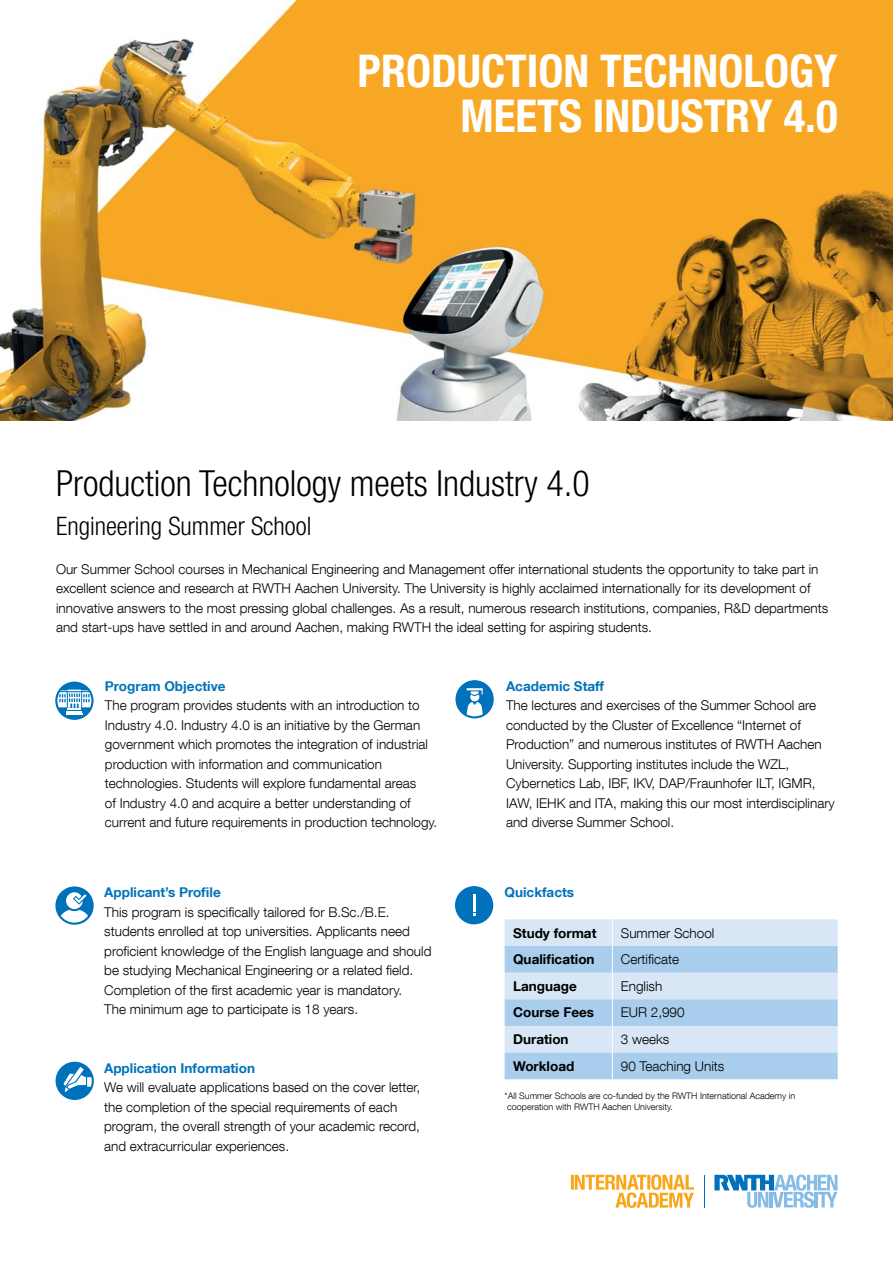
<style>
.page{position:relative;width:893px;height:1263px;background:#fff}
.page>*{position:absolute;margin:0;border:0;box-sizing:border-box;transform-origin:0 0}
.t1{font:700 condensed 45px/45px "Helvetica Neue LT Com";color:#fff;text-align:right}
.t2{font:300 condensed 36px "Helvetica Neue LT Com";color:#000}
.t3{font:300 condensed 25.5px "Helvetica Neue LT Com";color:#000}
.t4{font:300 13.5px/19.5px "Helvetica Neue LT Com";color:#000}
.t5{font:700 13.5px "Helvetica Neue LT Com";color:#0072bc}
.t6{font:700 13.5px "Helvetica Neue LT Com";color:#000}
.t7{font:300 9px/10.8px "Helvetica Neue LT Com";color:#000}
</style>
<div class="page">
<svg style="left:714px;top:1174px;width:123px;height:34px"></svg>
<hr style="left:704px;top:1175px;width:1px;height:32px;background:#0072bc">
<svg style="left:571px;top:1174px;width:123px;height:34px"></svg>
<img style="left:0;top:0;width:893px;height:421px">
<svg style="left:55px;top:682px;width:39px;height:38px"></svg>
<svg style="left:57px;top:690px;width:34px;height:24px"></svg>
<svg style="left:55px;top:886px;width:39px;height:39px"></svg>
<svg style="left:61px;top:892px;width:27px;height:31px"></svg>
<div style="left:56px;top:1062px;width:38px;height:38px;background:#0072bc;border-radius:50%"></div>
<svg style="left:64px;top:1067px;width:28px;height:25px"></svg>
<div style="left:455px;top:886px;width:38px;height:38px;background:#0072bc;border-radius:50%"></div>
<svg style="left:473px;top:894px;width:2px;height:22px"></svg>
<svg style="left:505px;top:919px;width:333px;height:160px;background:#c1d9f1"></svg>
<div style="left:455px;top:680px;width:39px;height:38px;background:#0072bc;border-radius:50%"></div>
<svg style="left:467px;top:688px;width:16px;height:28px"></svg>
<h1 class="t1" style="left:358px;top:49px;width:482px">PRODUCTION TECHNOLOGY<br>MEETS INDUSTRY 4.0</h1>
<h2 class="t2" style="left:56px;top:462px;width:535px">Production Technology meets Industry 4.0</h2>
<h3 class="t3" style="left:56px;top:511px;width:257px">Engineering Summer School</h3>
<p class="t4" style="left:56px;top:559px;width:774px">Our Summer School courses in Mechanical Engineering and Management offer international students the opportunity to take part in excellent science and research at RWTH Aachen University. The University is highly acclaimed internationally for its development of innovative answers to the most pressing global challenges. As a result, numerous research institutions, companies, R&amp;D departments and start-ups have settled in and around Aachen, making RWTH the ideal setting for aspiring students.</p>
<p class="t5" style="left:105px;top:677px;width:122px">Program Objective</p>
<p class="t4" style="left:105px;top:695px;width:334px">The program provides students with an introduction to Industry 4.0. Industry 4.0 is an initiative by the German government which promotes the integration of industrial production with information and communication technologies. Students will explore fundamental areas<br>of Industry 4.0 and acquire a better understanding of current and future requirements in production technology.</p>
<p class="t5" style="left:104px;top:884px;width:118px">Applicant’s Profile</p>
<p class="t4" style="left:104px;top:902px;width:329px">This program is specifically tailored for B.Sc./B.E. students enrolled at top universities. Applicants need proficient knowledge of the English language and should be studying Mechanical Engineering or a related field.<br>Completion of the first academic year is mandatory.<br>The minimum age to participate is 18 years.</p>
<p class="t5" style="left:104px;top:1059px;width:152px">Application Information</p>
<p class="t4" style="left:104px;top:1077px;width:318px">We will evaluate applications based on the cover letter, the completion of the special requirements of each program, the overall strength of your academic record, and extracurricular experiences.</p>
<p class="t5" style="left:506px;top:677px;width:99px">Academic Staff</p>
<p class="t4" style="left:506px;top:695px;width:330px">The lectures and exercises of the Summer School are conducted by the Cluster of Excellence “Internet of Production” and numerous institutes of RWTH Aachen University. Supporting institutes include the WZL, Cybernetics Lab, IBF, IKV, DAP/Fraunhofer ILT, IGMR, IAW, IEHK and ITA, making this our most interdisciplinary and diverse Summer School.</p>
<p class="t5" style="left:505px;top:884px;width:71px">Quickfacts</p>
<p class="t6" style="left:513px;top:924px;width:85px">Study format</p>
<p class="t4" style="left:621px;top:923px;width:95px">Summer School</p>
<p class="t6" style="left:513px;top:951px;width:83px">Qualification</p>
<p class="t4" style="left:621px;top:949px;width:60px">Certificate</p>
<p class="t6" style="left:513px;top:977px;width:65px">Language</p>
<p class="t4" style="left:621px;top:976px;width:43px">English</p>
<p class="t6" style="left:513px;top:1004px;width:83px">Course Fees</p>
<p class="t4" style="left:621px;top:1003px;width:65px">EUR 2,990</p>
<p class="t6" style="left:513px;top:1031px;width:57px">Duration</p>
<p class="t4" style="left:621px;top:1029px;width:50px">3 weeks</p>
<p class="t6" style="left:513px;top:1057px;width:63px">Workload</p>
<p class="t4" style="left:621px;top:1056px;width:105px">90 Teaching Units</p>
<p class="t7" style="left:505px;top:1090px;width:292px">*All Summer Schools are co-funded by the RWTH International Academy in cooperation with RWTH Aachen University.</p>
</div>
